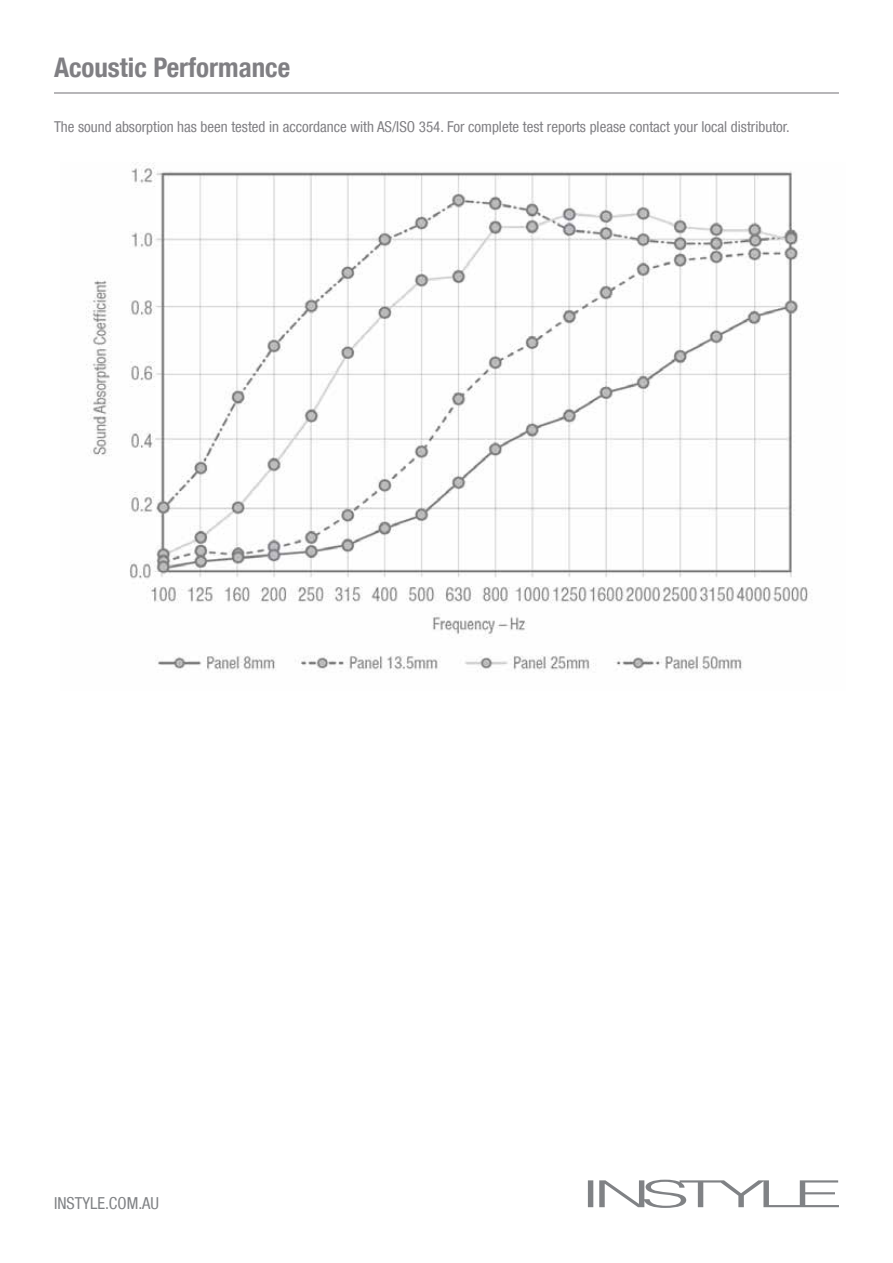
<style>
.page{position:relative;width:893px;height:1263px;background:#fff}
.page>*{position:absolute;margin:0;border:0;box-sizing:border-box;transform-origin:0 0}
.t1{font:700 condensed 27px "Helvetica Neue LT Com";color:#807f83}
.t2{font:condensed 16.5px "Helvetica Neue LT Com";color:#808285}
.t3{font:condensed 15px "Helvetica Neue LT Com";color:#807f83}
</style>
<div class="page">
<svg style="left:588px;top:1180px;width:251px;height:28px"></svg>
<img style="left:86px;top:162px;width:722px;height:511px">
<hr style="left:54px;top:92px;width:785px;height:2px;background:#807f83">
<h1 class="t1" style="left:54px;top:51px;width:238px">Acoustic Performance</h1>
<p class="t3" style="left:54px;top:118px;width:737px">The sound absorption has been tested in accordance with AS/ISO 354. For complete test reports please contact your local distributor.</p>
<p class="t2" style="left:54px;top:1193px;width:107px">INSTYLE.COM.AU</p>
</div>
